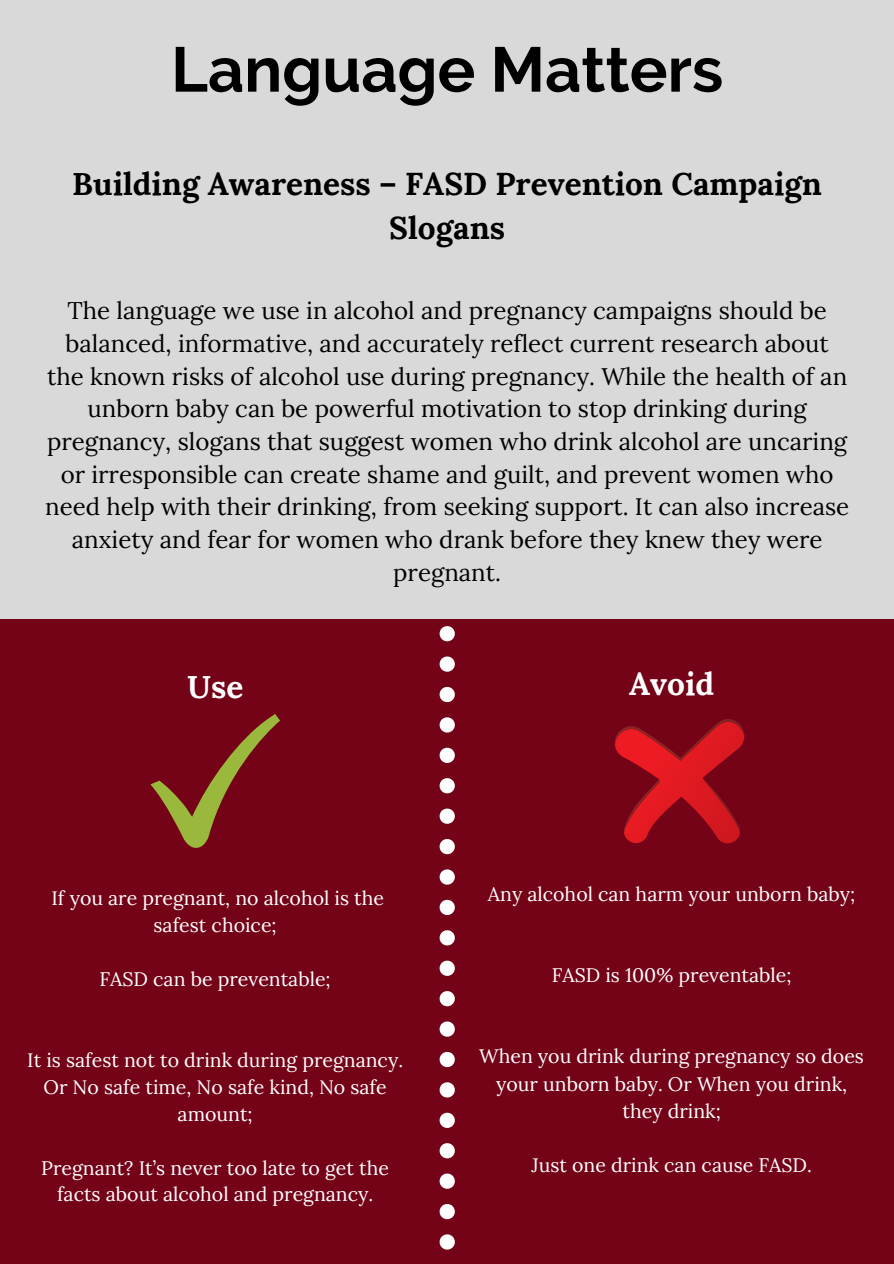
<style>
.page{position:relative;width:894px;height:1264px;background:#fff}
.page>*{position:absolute;margin:0;border:0;box-sizing:border-box;transform-origin:0 0}
.t1{font:700 63px "Raleway";color:#000}
.t2{font:700 31.5px/44px "Lora";color:#000;text-align:center}
.t3{font:700 31.5px "Lora";color:#fff}
.t4{font:24px/32.7px "Lora";color:#000;text-align:center}
.t5{font:19.5px/27px "Lora";color:#fff;text-align:center}
</style>
<div class="page">
<div style="left:0;top:0;width:893px;height:1263px;background:#740318"></div>
<div style="left:0;top:0;width:893px;height:618px;background:#d9d9d9"></div>
<svg style="left:439px;top:1234px;width:15px;height:15px"></svg>
<svg style="left:439px;top:1204px;width:15px;height:15px"></svg>
<svg style="left:439px;top:1173px;width:15px;height:15px"></svg>
<svg style="left:439px;top:1143px;width:15px;height:15px"></svg>
<svg style="left:439px;top:1112px;width:15px;height:15px"></svg>
<svg style="left:439px;top:1082px;width:15px;height:15px"></svg>
<svg style="left:439px;top:1051px;width:15px;height:16px"></svg>
<svg style="left:439px;top:1021px;width:15px;height:15px"></svg>
<svg style="left:439px;top:991px;width:15px;height:15px"></svg>
<svg style="left:439px;top:960px;width:15px;height:15px"></svg>
<svg style="left:439px;top:930px;width:15px;height:15px"></svg>
<svg style="left:439px;top:899px;width:15px;height:16px"></svg>
<svg style="left:439px;top:869px;width:15px;height:15px"></svg>
<svg style="left:439px;top:839px;width:15px;height:15px"></svg>
<svg style="left:439px;top:808px;width:15px;height:15px"></svg>
<svg style="left:439px;top:778px;width:15px;height:15px"></svg>
<svg style="left:439px;top:747px;width:15px;height:16px"></svg>
<svg style="left:439px;top:717px;width:15px;height:15px"></svg>
<svg style="left:439px;top:687px;width:15px;height:15px"></svg>
<svg style="left:439px;top:656px;width:15px;height:15px"></svg>
<svg style="left:439px;top:626px;width:15px;height:15px"></svg>
<svg style="left:150px;top:714px;width:130px;height:133px"></svg>
<svg style="left:614px;top:719px;width:130px;height:124px"></svg>
<h1 class="t1" style="left:171px;top:32px;width:553px">Language Matters</h1>
<h2 class="t2" style="left:72px;top:162px;width:751px">Building Awareness – FASD Prevention Campaign<br>Slogans</h2>
<p class="t4" style="left:45px;top:294px;width:805px">The language we use in alcohol and pregnancy campaigns should be balanced, informative, and accurately reflect current research about the known risks of alcohol use during pregnancy. While the health of an unborn baby can be powerful motivation to stop drinking during pregnancy, slogans that suggest women who drink alcohol are uncaring or irresponsible can create shame and guilt, and prevent women who need help with their drinking, from seeking support. It can also increase anxiety and fear for women who drank before they knew they were pregnant.</p>
<h2 class="t3" style="left:187px;top:666px;width:58px">Use</h2>
<p class="t5" style="left:51px;top:884px;width:334px">If you are pregnant, no alcohol is the safest choice;</p>
<p class="t5" style="left:99px;top:965px;width:233px">FASD can be preventable;</p>
<p class="t5" style="left:27px;top:1045px;width:377px">It is safest not to drink during pregnancy.<br>Or No safe time, No safe kind, No safe amount;</p>
<p class="t5" style="left:41px;top:1153px;width:349px">Pregnant? It’s never too late to get the facts about alcohol and pregnancy.</p>
<h2 class="t3" style="left:629px;top:663px;width:86px">Avoid</h2>
<p class="t5" style="left:488px;top:879px;width:369px">Any alcohol can harm your unborn baby;</p>
<p class="t5" style="left:551px;top:961px;width:241px">FASD is 100% preventable;</p>
<p class="t5" style="left:479px;top:1042px;width:386px">When you drink during pregnancy so does your unborn baby. Or When you drink, they drink;</p>
<p class="t5" style="left:531px;top:1151px;width:282px">Just one drink can cause FASD.</p>
</div>
